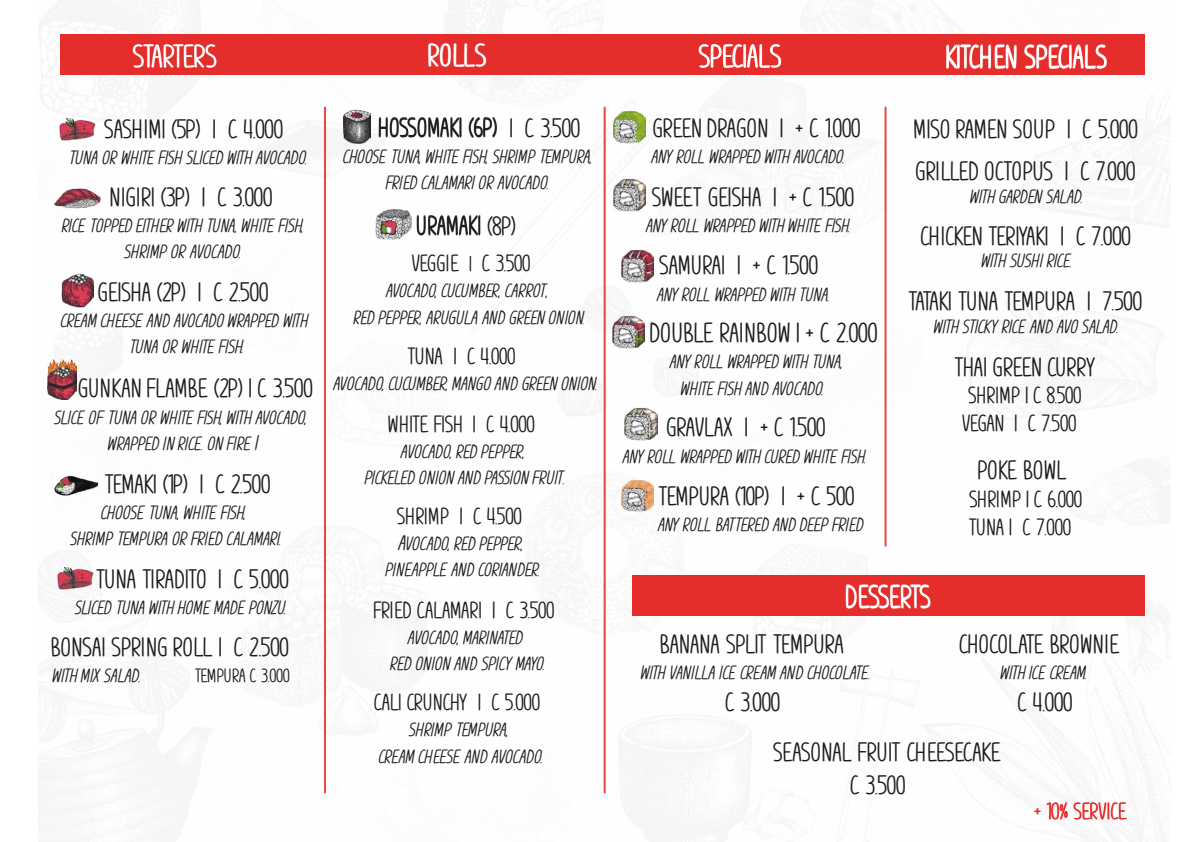
<style>
.page{position:relative;width:1191px;height:842px;background:#fff}
.page>*{position:absolute;margin:0;border:0;box-sizing:border-box;transform-origin:0 0}
.t1{font:700 31.4px "Im Wunderland";color:#fff}
.t2{font:700 31.4px "Im Wunderland";letter-spacing:-.02em;color:#fff}
.t3{font:700 31.4px "Im Wunderland";letter-spacing:.02em;color:#fff}
.t4{font:700 31.4px "Im Wunderland";letter-spacing:-.045em;color:#fff}
.t5{font:700 27.2px "Im Wunderland";letter-spacing:.045em;color:#1d1d1b}
.t6{font:700 26.1px "Im Wunderland";letter-spacing:.015em;color:#1d1d1b}
.t7{font:700 26.1px "Im Wunderland";letter-spacing:.035em;color:#1d1d1b}
.t8{font:700 26.1px "Im Wunderland";letter-spacing:.045em;color:#1d1d1b}
.t9{font:700 26.1px "Im Wunderland";letter-spacing:.04em;color:#1d1d1b}
.t10{font:700 26.1px "Im Wunderland";letter-spacing:.05em;color:#1d1d1b}
.t11{font:700 23px/27.6px "Im Wunderland";letter-spacing:.03em;color:#1d1d1b}
.t12{font:700 23px "Im Wunderland";color:#1d1d1b}
.t13{font:700 23px "Im Wunderland";letter-spacing:.01em;color:#e52f2d}
.t14{font:italic 700 18.8px/26.1px "Im Wunderland";letter-spacing:.035em;color:#1d1d1b;text-align:center}
.t15{font:italic 700 18.8px "Im Wunderland";color:#1d1d1b}
.t16{font:italic 700 18.8px "Im Wunderland";letter-spacing:.015em;color:#1d1d1b}
.t17{font:700 18.8px "Im Wunderland";color:#1d1d1b}
.s1{font-size:20.9px}
</style>
<div class="page">
<hr style="left:324px;top:108px;width:2px;height:684px;background:#e52f2d">
<hr style="left:603px;top:108px;width:2px;height:684px;background:#e52f2d">
<hr style="left:884px;top:108px;width:2px;height:438px;background:#e52f2d">
<div style="left:632px;top:575px;width:512px;height:40px;background:#e52e2c"></div>
<div style="left:60px;top:34px;width:1084px;height:41px;background:#e52e2c"></div>
<img style="left:344px;top:110px;width:26px;height:33px">
<img style="left:61px;top:273px;width:32px;height:34px">
<img style="left:55px;top:188px;width:46px;height:20px">
<img style="left:59px;top:115px;width:37px;height:25px">
<img style="left:57px;top:566px;width:37px;height:24px">
<img style="left:54px;top:475px;width:45px;height:21px">
<img style="left:621px;top:479px;width:33px;height:33px">
<img style="left:622px;top:249px;width:32px;height:34px">
<img style="left:613px;top:111px;width:33px;height:33px">
<img style="left:375px;top:209px;width:37px;height:30px">
<img style="left:612px;top:316px;width:33px;height:33px">
<img style="left:48px;top:359px;width:28px;height:41px">
<img style="left:625px;top:408px;width:32px;height:32px">
<img style="left:613px;top:178px;width:32px;height:33px">
<h1 class="t2" style="left:133px;top:35px;width:85px">STARTERS</h1>
<h1 class="t1" style="left:428px;top:34px;width:59px">ROLLS</h1>
<h1 class="t3" style="left:698px;top:35px;width:84px">SPECIALS</h1>
<h1 class="t1" style="left:946px;top:36px;width:162px">KITCHEN SPECIALS</h1>
<h1 class="t2" style="left:134px;top:40px;width:85px">STARTERS</h1>
<h1 class="t1" style="left:429px;top:39px;width:59px">ROLLS</h1>
<h1 class="t3" style="left:699px;top:40px;width:84px">SPECIALS</h1>
<h1 class="t1" style="left:947px;top:41px;width:162px">KITCHEN SPECIALS</h1>
<h3 class="t6" style="left:105px;top:116px;width:180px">SASHIMI (5P) | C 4.000</h3>
<p class="t14" style="left:69px;top:145px;width:240px">TUNA OR WHITE FISH SLICED WITH AVOCADO.</p>
<h3 class="t8" style="left:111px;top:184px;width:163px">NIGIRI (3P) | C 3.000</h3>
<p class="t14" style="left:62px;top:213px;width:243px">RICE TOPPED EITHER WITH TUNA, WHITE FISH,<br>SHRIMP OR AVOCADO.</p>
<h3 class="t6" style="left:99px;top:279px;width:172px">GEISHA (2P) | C 2.500</h3>
<p class="t14" style="left:61px;top:307px;width:248px">CREAM CHEESE AND AVOCADO WRAPPED WITH<br>TUNA OR WHITE FISH.</p>
<h3 class="t7" style="left:79px;top:375px;width:235px">GUNKAN FLAMBE (2P) | C 3.500</h3>
<p class="t14" style="left:54px;top:404px;width:254px">SLICE OF TUNA OR WHITE FISH, WITH AVOCADO,<br>WRAPPED IN RICE. ON FIRE <span class="s1">!</span></p>
<h3 class="t6" style="left:105px;top:471px;width:167px">TEMAKI (1P) | C 2.500</h3>
<p class="t14" style="left:70px;top:499px;width:213px">CHOOSE TUNA, WHITE FISH,<br>SHRIMP TEMPURA OR FRIED CALAMARI.</p>
<h3 class="t6" style="left:97px;top:566px;width:194px">TUNA TIRADITO | C 5.000</h3>
<p class="t14" style="left:74px;top:594px;width:213px">SLICED TUNA WITH HOME MADE PONZU.</p>
<h3 class="t7" style="left:52px;top:634px;width:239px">BONSAI SPRING ROLL | C 2.500</h3>
<p class="t14" style="left:52px;top:663px;width:90px">WITH MIX SALAD.</p>
<p class="t17" style="left:195px;top:666px;width:96px">TEMPURA C 3.000</p>
<h3 class="t6" style="left:379px;top:114px;width:120px">HOSSOMAKI (6P)</h3>
<h3 class="t6" style="left:654px;top:115px;width:209px">GREEN DRAGON | + C 1.000</h3>
<p class="t14" style="left:651px;top:144px;width:194px">ANY ROLL WRAPPED WITH AVOCADO.</p>
<h3 class="t6" style="left:511px;top:115px;width:71px">| C 3.500</h3>
<p class="t14" style="left:343px;top:143px;width:250px">CHOOSE TUNA, WHITE FISH, SHRIMP TEMPURA,<br>FRIED CALAMARI OR AVOCADO.</p>
<h3 class="t7" style="left:914px;top:116px;width:225px">MISO RAMEN SOUP | C 5.000</h3>
<h3 class="t6" style="left:916px;top:158px;width:221px">GRILLED OCTOPUS | C 7.000</h3>
<p class="t14" style="left:970px;top:183px;width:114px">WITH GARDEN SALAD.</p>
<h3 class="t6" style="left:921px;top:222px;width:211px">CHICKEN TERIYAKI | C 7.000</h3>
<p class="t14" style="left:981px;top:248px;width:92px">WITH SUSHI RICE.</p>
<h3 class="t6" style="left:652px;top:184px;width:204px">SWEET GEISHA | + C 1.500</h3>
<p class="t14" style="left:646px;top:213px;width:205px">ANY ROLL WRAPPED WITH WHITE FISH.</p>
<h3 class="t6" style="left:659px;top:252px;width:160px">SAMURAI | + C 1.500</h3>
<p class="t14" style="left:657px;top:281px;width:174px">ANY ROLL WRAPPED WITH TUNA.</p>
<h2 class="t5" style="left:650px;top:319px;width:229px">DOUBLE RAINBOW | + C 2.000</h2>
<p class="t14" style="left:669px;top:349px;width:174px">ANY ROLL WRAPPED WITH TUNA,<br>WHITE FISH AND AVOCADO.</p>
<h3 class="t6" style="left:667px;top:414px;width:160px">GRAVLAX | + C 1.500</h3>
<p class="t14" style="left:622px;top:443px;width:245px">ANY ROLL WRAPPED WITH CURED WHITE FISH.</p>
<h3 class="t6" style="left:417px;top:212px;width:100px">URAMAKI (8P)</h3>
<p class="t11" style="left:412px;top:249px;width:120px">VEGGIE <span class="s1">|</span> C 3.500</p>
<p class="t14" style="left:353px;top:278px;width:232px">AVOCADO, CUCUMBER, CARROT,<br>RED PEPPER, ARUGULA AND GREEN ONION.</p>
<p class="t11" style="left:408px;top:342px;width:109px">TUNA | C 4.000</p>
<p class="t14" style="left:333px;top:370px;width:265px">AVOCADO, CUCUMBER, MANGO AND GREEN ONION.</p>
<p class="t12" style="left:389px;top:412px;width:148px">WHITE FISH | C 4.000</p>
<p class="t14" style="left:365px;top:438px;width:201px">AVOCADO, RED PEPPER,<br>PICKELED ONION AND PASSION FRUIT.</p>
<p class="t11" style="left:398px;top:502px;width:126px">SHRIMP | C 4.500</p>
<p class="t14" style="left:385px;top:530px;width:156px"><span class="s1">A</span>VOCADO, RED PEPPER,<br>PINEAPPLE AND CORIANDER.</p>
<p class="t11" style="left:374px;top:596px;width:182px">FRIED CALAMARI | C 3.500</p>
<p class="t14" style="left:390px;top:624px;width:156px">AVOCADO, MARINATED<br>RED ONION AND SPICY MAYO.</p>
<h3 class="t6" style="left:909px;top:288px;width:235px">TATAKI TUNA TEMPURA | 7.500</h3>
<p class="t14" style="left:933px;top:313px;width:186px">WITH STICKY RICE AND AVO SALAD.</p>
<h3 class="t7" style="left:955px;top:354px;width:142px">THAI GREEN CURRY</h3>
<p class="t11" style="left:962px;top:382px;width:121px">SHRIMP | C 8.500<br>VEGAN | C 7.500</p>
<h3 class="t10" style="left:978px;top:457px;width:90px">POKE BOWL</h3>
<p class="t11" style="left:969px;top:485px;width:115px">SHRIMP | C 6.000<br>TUNA | C 7.000</p>
<h3 class="t6" style="left:659px;top:483px;width:197px">TEMPURA (10P) | + C 500</h3>
<p class="t16" style="left:658px;top:515px;width:207px">ANY ROLL BATTERED AND DEEP FRIED</p>
<h1 class="t4" style="left:846px;top:581px;width:86px">DESSERTS</h1>
<h3 class="t7" style="left:661px;top:630px;width:184px">BANANA SPLIT TEMPURA</h3>
<p class="t15" style="left:640px;top:663px;width:231px">WITH VANILLA ICE CREAM AND CHOCOLATE.</p>
<h3 class="t9" style="left:960px;top:631px;width:162px">CHOCOLATE BROWNIE</h3>
<p class="t15" style="left:1000px;top:663px;width:88px">WITH ICE CREAM.</p>
<p class="t12" style="left:375px;top:691px;width:167px">CALI CRUNCHY | C 5.000</p>
<p class="t14" style="left:378px;top:717px;width:166px">SHRIMP TEMPURA,<br>CREAM CHEESE AND AVOCADO.</p>
<h3 class="t6" style="left:726px;top:688px;width:56px">C 3.000</h3>
<h3 class="t6" style="left:1018px;top:688px;width:56px">C 4.000</h3>
<h3 class="t6" style="left:774px;top:739px;width:229px">SEASONAL FRUIT CHEESECAKE</h3>
<h3 class="t6" style="left:851px;top:772px;width:56px">C 3.500</h3>
<p class="t13" style="left:1034px;top:800px;width:94px">+ 10% SERVICE</p>
</div>
